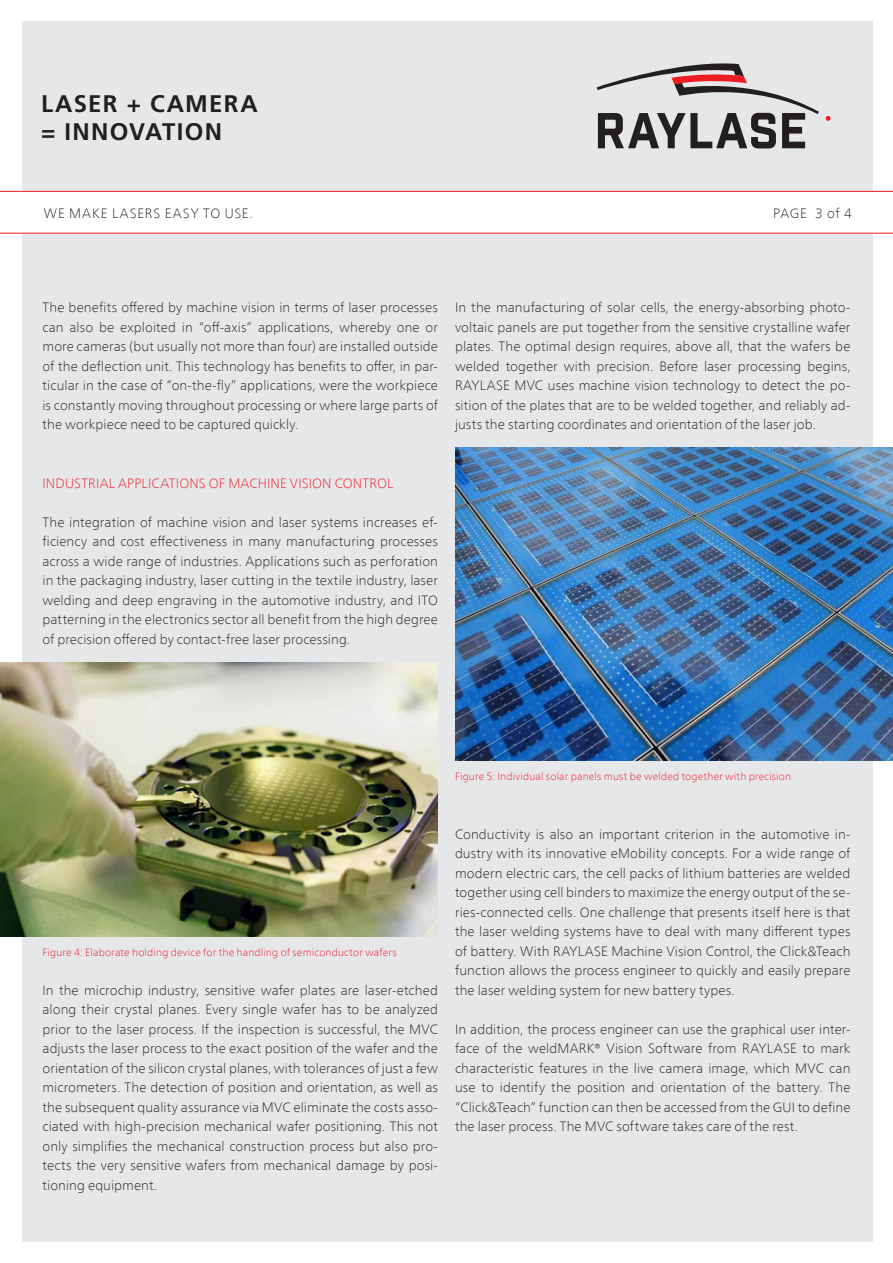
<style>
.page{position:relative;width:893px;height:1263px;background:#fff}
.page>*{position:absolute;margin:0;border:0;box-sizing:border-box;transform-origin:0 0}
.t1{font:700 24px "Frutiger LT Com";letter-spacing:.055em;color:#231f20}
.Raylase_Copy{font:100 13.5px/19.5px "Frutiger Neue LT Com";letter-spacing:.005em;color:#231f20;text-align:justify}
.Raylase_Subline{font:100 13.5px "Frutiger Neue LT Com";letter-spacing:.015em;color:#ee1c28}
.Raylase_Copy-2{font:100 13.5px "Frutiger Neue LT Com";letter-spacing:.07em;color:#231f20}
.Raylase_BU{font:100 10.5px "Frutiger Neue LT Com";letter-spacing:.015em;color:#ee1c28}
</style>
<div class="page">
<div style="left:23px;top:21px;width:850px;height:1220px;background:#e6e7e9"></div>
<div style="left:0;top:191px;width:893px;height:43px;background:#fff"></div>
<svg style="left:597px;top:63px;width:222px;height:85px"></svg>
<svg style="left:825px;top:116px;width:6px;height:5px"></svg>
<img style="left:0;top:663px;width:438px;height:274px">
<img style="left:455px;top:448px;width:438px;height:312px">
<p class="t1" style="left:41px;top:89px;width:218px">LASER + CAMERA</p>
<p class="t1" style="left:41px;top:118px;width:183px">= INNOVATION</p>
<p class="Raylase_Copy-2" style="left:44px;top:205px;width:210px">WE MAKE LASERS EASY TO USE.</p>
<p class="Raylase_Copy" style="left:773px;top:204px;width:80px">PAGE 3 of 4</p>
<p class="Raylase_Copy" style="left:43px;top:297px;width:397px">The benefits offered by machine vision in terms of laser processes can also be exploited in “off-axis” applications, whereby one or more cameras (but usually not more than four) are installed outside of the deflection unit. This technology has benefits to offer, in par&shy;ticular in the case of “on-the-fly” applications, were the workpiece is constantly moving throughout processing or where large parts of the workpiece need to be captured quickly.</p>
<p class="Raylase_Copy" style="left:455px;top:297px;width:397px">In the manufacturing of solar cells, the energy-absorbing photo&shy;voltaic panels are put together from the sensitive crystalline wafer plates. The optimal design requires, above all, that the wafers be welded together with precision. Before laser processing begins, RAYLASE MVC uses machine vision technology to detect the po&shy;sition of the plates that are to be welded together, and reliably ad&shy;justs the starting coordinates and orientation of the laser job.</p>
<p class="Raylase_Subline" style="left:43px;top:475px;width:352px">INDUSTRIAL APPLICATIONS OF MACHINE VISION CONTROL</p>
<p class="Raylase_Copy" style="left:43px;top:512px;width:397px">The integration of machine vision and laser systems increases ef&shy;ficiency and cost effectiveness in many manufacturing processes across a wide range of industries. Applications such as perforation in the packaging industry, laser cutting in the textile industry, laser welding and deep engraving in the automotive industry, and ITO patterning in the electronics sector all benefit from the high degree of precision offered by contact-free laser processing.</p>
<p class="Raylase_BU" style="left:455px;top:770px;width:338px">Figure 5: Individual solar panels must be welded together with precision</p>
<p class="Raylase_BU" style="left:43px;top:945px;width:356px">Figure 4: Elaborate holding device for the handling of semiconductor wafers</p>
<p class="Raylase_Copy" style="left:43px;top:980px;width:397px">In the microchip industry, sensitive wafer plates are laser-etched along their crystal planes. Every single wafer has to be analyzed prior to the laser process. If the inspection is successful, the MVC adjusts the laser process to the exact position of the wafer and the orientation of the silicon crystal planes, with tolerances of just a few micrometers. The detection of position and orientation, as well as the subsequent quality assurance via MVC eliminate the costs asso&shy;ciated with high-precision mechanical wafer positioning. This not only simplifies the mechanical construction process but also pro&shy;tects the very sensitive wafers from mechanical damage by posi&shy;tioning equipment.</p>
<p class="Raylase_Copy" style="left:455px;top:824px;width:397px">Conductivity is also an important criterion in the automotive in&shy;dustry with its innovative eMobility concepts. For a wide range of modern electric cars, the cell packs of lithium batteries are welded together using cell binders to maximize the energy output of the se&shy;ries-connected cells. One challenge that presents itself here is that the laser welding systems have to deal with many different types of battery. With RAYLASE Machine Vision Control, the Click&amp;Teach function allows the process engineer to quickly and easily prepare the laser welding system for new battery types.</p>
<p class="Raylase_Copy" style="left:455px;top:1019px;width:397px">In addition, the process engineer can use the graphical user inter&shy;face of the weldMARK® Vision Software from RAYLASE to mark characteristic features in the live camera image, which MVC can use to identify the position and orientation of the battery. The “Click&amp;Teach” function can then be accessed from the GUI to define the laser process. The MVC software takes care of the rest.</p>
</div>
